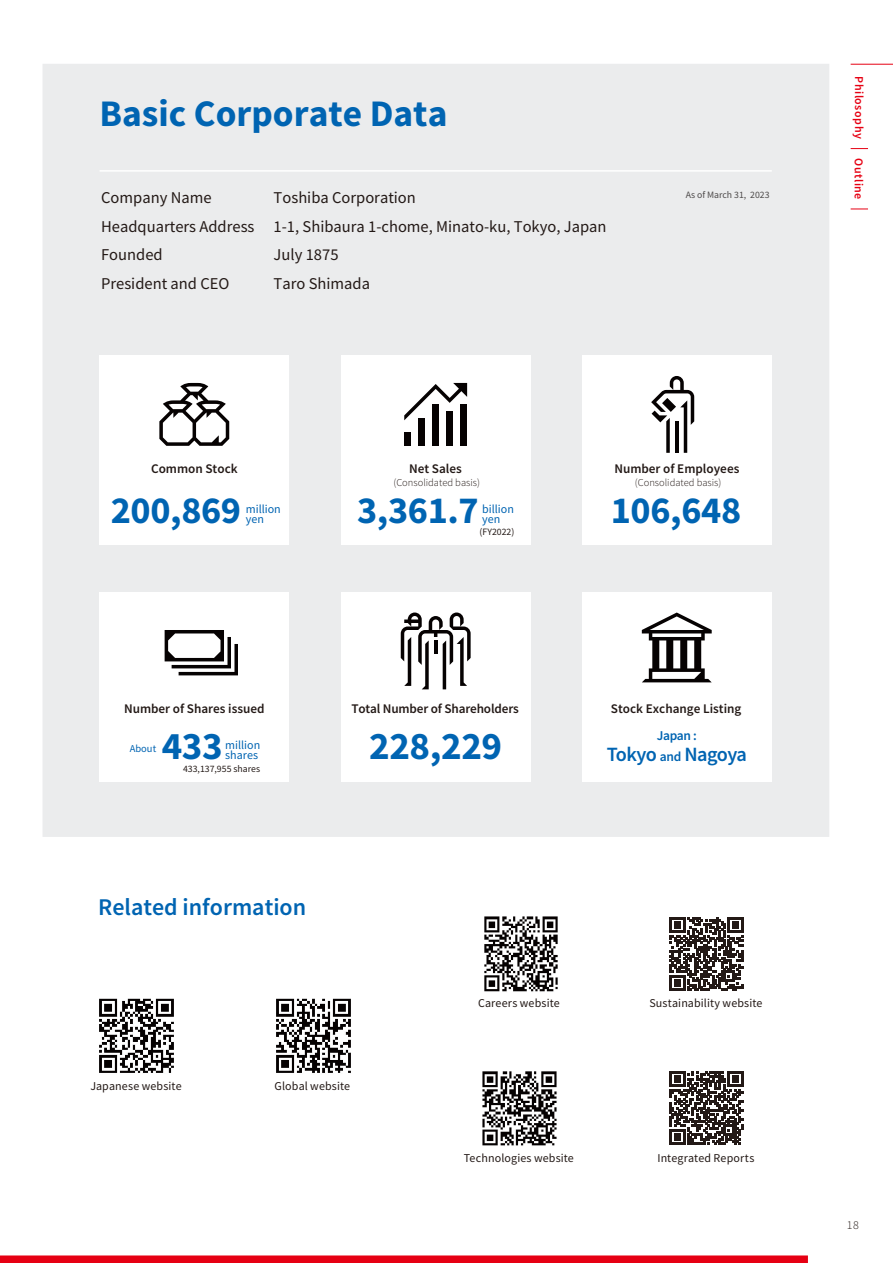
<style>
.page{position:relative;width:893px;height:1263px;background:#fff}
.page>*{position:absolute;margin:0;border:0;box-sizing:border-box;transform-origin:0 0}
.t1{font:700 39px "Toshiba Sans";color:#0064b2}
.t2{font:700 38.25px "Toshiba Sans";color:#0064b2}
.t3{font:700 37.5px "Toshiba Sans";color:#0064b2}
.t4{font:500 24px "Toshiba Sans";color:#0064b2}
.t5{font:500 20.25px "Toshiba Sans";letter-spacing:-.03em;color:#0064b2}
.t6{font:16.5px/28.5px "Toshiba Sans";color:#231916}
.t7{font:500 13.5px "Toshiba Sans";color:#0064b2}
.t8{font:500 13.2px "Toshiba Sans";color:#231916}
.t9{font:12px "Toshiba Sans";letter-spacing:.01em;color:#231916}
.t10{font:12px/10.5px "Toshiba Sans";color:#0064b2}
.t11{font:500 12px "Toshiba Sans";letter-spacing:.04em;color:#e60013}
.t12{font:300 12px "Toshiba Sans";color:#231916}
.t13{font:300 10.5px "Toshiba Sans";color:#231916}
.t14{font:10.5px "Toshiba Sans";color:#0064b2}
.t15{font:9.75px "Toshiba Sans";color:#231916}
.t16{font:9.75px "Toshiba Sans";color:#4d4a4a}
.s1{font-size:13.5px}
</style>
<div class="page">
<div style="left:43px;top:64px;width:786px;height:773px;background:#ebeced"></div>
<hr style="left:851px;top:64px;width:42px;height:1px;background:#e60013">
<svg style="left:851px;top:148px;width:17px;height:1px"></svg>
<svg style="left:851px;top:209px;width:17px;height:1px"></svg>
<div style="left:0;top:1255px;width:808px;height:8px;background:#e60013"></div>
<div style="left:100px;top:356px;width:189px;height:189px;background:#fff"></div>
<div style="left:341px;top:356px;width:189px;height:189px;background:#fff"></div>
<div style="left:582px;top:356px;width:190px;height:189px;background:#fff"></div>
<div style="left:341px;top:592px;width:189px;height:190px;background:#fff"></div>
<div style="left:582px;top:592px;width:190px;height:190px;background:#fff"></div>
<div style="left:100px;top:592px;width:189px;height:190px;background:#fff"></div>
<svg style="left:159px;top:383px;width:70px;height:63px"></svg>
<div style="left:404px;top:432px;width:7px;height:14px;background:#060202"></div>
<div style="left:418px;top:418px;width:7px;height:28px;background:#060202"></div>
<div style="left:432px;top:404px;width:7px;height:42px;background:#060202"></div>
<div style="left:446px;top:411px;width:7px;height:35px;background:#060202"></div>
<div style="left:460px;top:404px;width:7px;height:42px;background:#060202"></div>
<svg style="left:404px;top:383px;width:63px;height:37px"></svg>
<svg style="left:651px;top:376px;width:43px;height:77px"></svg>
<svg style="left:165px;top:630px;width:73px;height:45px"></svg>
<svg style="left:401px;top:612px;width:70px;height:77px"></svg>
<hr style="left:434px;top:640px;width:3px;height:14px;background:#060202">
<svg style="left:642px;top:612px;width:70px;height:70px"></svg>
<img style="left:276px;top:998px;width:75px;height:76px">
<img style="left:99px;top:998px;width:75px;height:75px">
<img style="left:482px;top:1071px;width:75px;height:75px">
<img style="left:484px;top:916px;width:74px;height:76px">
<hr style="left:100px;top:170px;width:672px;height:2px;background:#fff">
<svg style="left:669px;top:917px;width:74px;height:74px"></svg>
<svg style="left:669px;top:1071px;width:74px;height:74px"></svg>
<h3 class="t3" style="left:99px;top:88px;width:349px">Basic Corporate Data</h3>
<p class="t6" style="left:101px;top:183px;width:155px">Company Name<br>Headquarters Address<br>Founded<br>President and CEO</p>
<p class="t6" style="left:274px;top:183px;width:334px">Toshiba Corporation<br>1-1, Shibaura 1-chome, Minato-ku, Tokyo, Japan<br>July 1875<br>Taro Shimada</p>
<p class="t16" style="left:686px;top:189px;width:85px">As of March 31, 2023</p>
<p class="t8" style="left:151px;top:460px;width:88px">Common Stock</p>
<h2 class="t2" style="left:111px;top:484px;width:132px">200,869</h2>
<p class="t10" style="left:246px;top:503px;width:37px">million yen</p>
<p class="t8" style="left:409px;top:460px;width:54px">Net Sales</p>
<p class="t13" style="left:393px;top:476px;width:88px">(Consolidated basis)</p>
<h2 class="t2" style="left:357px;top:484px;width:123px">3,361.7</h2>
<p class="t10" style="left:482px;top:503px;width:33px">billion yen</p>
<p class="t15" style="left:480px;top:526px;width:36px">(FY2022)</p>
<p class="t8" style="left:614px;top:460px;width:126px">Number of Employees</p>
<p class="t13" style="left:635px;top:476px;width:88px">(Consolidated basis)</p>
<h2 class="t2" style="left:611px;top:484px;width:132px">106,648</h2>
<p class="t8" style="left:124px;top:700px;width:142px">Number of Shares issued</p>
<p class="t8" style="left:351px;top:700px;width:169px">Total Number of Shareholders</p>
<h1 class="t1" style="left:162px;top:720px;width:62px">433</h1>
<p class="t10" style="left:225px;top:739px;width:37px">million shares</p>
<p class="t14" style="left:130px;top:741px;width:28px">About</p>
<p class="t15" style="left:183px;top:762px;width:79px">433,137,955 shares</p>
<h1 class="t1" style="left:369px;top:720px;width:134px">228,229</h1>
<p class="t8" style="left:611px;top:700px;width:132px">Stock Exchange Listing</p>
<p class="t7" style="left:657px;top:727px;width:42px">Japan :</p>
<p class="t5" style="left:607px;top:741px;width:142px">Tokyo <span class="s1">and</span> Nagoya</p>
<h3 class="t4" style="left:98px;top:891px;width:210px">Related information</h3>
<p class="t9" style="left:90px;top:1078px;width:93px">Japanese website</p>
<p class="t9" style="left:275px;top:1078px;width:77px">Global website</p>
<p class="t9" style="left:478px;top:996px;width:83px">Careers website</p>
<p class="t9" style="left:464px;top:1151px;width:112px">Technologies website</p>
<p class="t9" style="left:649px;top:996px;width:115px">Sustainability website</p>
<p class="t9" style="left:657px;top:1151px;width:99px">Integrated Reports</p>
<p class="t11" style="left:867px;top:76px;width:64px;rotate:90deg">Philosophy</p>
<p class="t11" style="left:867px;top:158px;width:43px;rotate:90deg">Outline</p>
<p class="t12" style="left:847px;top:1217px;width:14px">18</p>
</div>
